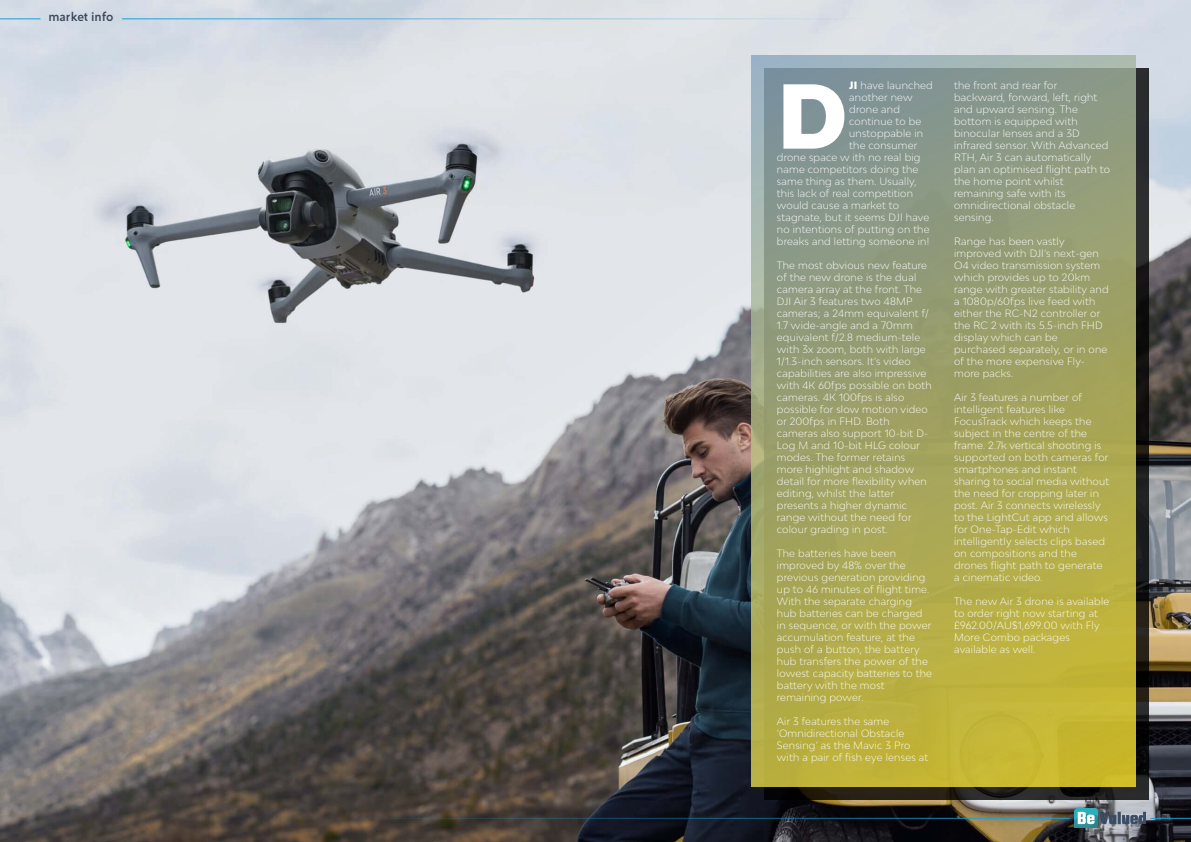
<style>
.page{position:relative;width:1191px;height:842px;background:#fff}
.page>*{position:absolute;margin:0;border:0;box-sizing:border-box;transform-origin:0 0}
.t1{font:900 86.9px "Bw Modelica";color:#fff}
.t2{font:500 12px "Creo";color:#3b4559}
.t3{font:300 10px/12px "Bw Modelica";letter-spacing:.02em;color:#fff}
.s1{font-weight:900}
</style>
<div class="page">
<img style="left:0;top:0;width:1191px;height:842px">
<hr style="left:0;top:18px;width:40px;height:1px;background:#189fd8">
<hr style="left:122px;top:18px;width:746px;height:1px;background:#189fd8">
<hr style="left:1151px;top:818px;width:40px;height:1px;background:#189fd8">
<img style="left:1074px;top:809px;width:71px;height:19px">
<hr style="left:323px;top:818px;width:746px;height:1px;background:#189fd8">
<div style="left:764px;top:68px;width:384px;height:731px;background:#000;opacity:.8"></div>
<img style="left:751px;top:55px;width:384px;height:732px">
<p class="t2" style="left:48px;top:12px;width:67px">market info</p>
<h1 class="t1" style="left:777px;top:81px;width:72px">D</h1>
<p class="t3" style="left:849px;top:80px;width:85px"><span class="s1">JI</span> have launched</p>
<p class="t3" style="left:849px;top:92px;width:65px">another new</p>
<p class="t3" style="left:849px;top:104px;width:52px">drone and</p>
<p class="t3" style="left:849px;top:116px;width:74px">continue to be</p>
<p class="t3" style="left:849px;top:128px;width:76px">unstoppable in</p>
<p class="t3" style="left:849px;top:140px;width:70px">the consumer</p>
<p class="t3" style="left:777px;top:152px;width:145px">drone space w ith no real big</p>
<p class="t3" style="left:777px;top:164px;width:143px">name competitors doing the</p>
<p class="t3" style="left:777px;top:176px;width:141px">same thing as them. Usually,</p>
<p class="t3" style="left:777px;top:188px;width:138px">this lack of real competition</p>
<p class="t3" style="left:777px;top:200px;width:123px">would cause a market to</p>
<p class="t3" style="left:777px;top:212px;width:154px">stagnate, but it seems DJI have</p>
<p class="t3" style="left:777px;top:224px;width:154px">no intentions of putting on the</p>
<p class="t3" style="left:777px;top:236px;width:154px">breaks and letting someone in!</p>
<p class="t3" style="left:777px;top:260px;width:156px">The most obvious new feature of the new drone is the dual camera array at the front. The<br>DJI Air 3 features two 48MP cameras; a 24mm equivalent f/<br>1.7 wide-angle and a 70mm equivalent f/2.8 medium-tele with 3x zoom, both with large<br>1/1.3-inch sensors. It’s video capabilities are also impressive with 4K 60fps possible on both cameras. 4K 100fps is also possible for slow motion video or 200fps in FHD. Both cameras also support 10-bit D-<br>Log M and 10-bit HLG colour modes. The former retains more highlight and shadow detail for more flexibility when editing, whilst the latter presents a higher dynamic range without the need for colour grading in post.</p>
<p class="t3" style="left:777px;top:548px;width:157px">The batteries have been improved by 48% over the previous generation providing up to 46 minutes of flight time.<br>With the separate charging hub batteries can be charged in sequence, or with the power accumulation feature, at the push of a button, the battery hub transfers the power of the lowest capacity batteries to the battery with the most remaining power.</p>
<p class="t3" style="left:777px;top:716px;width:153px">Air 3 features the same ‘Omnidirectional Obstacle<br>Sensing’ as the Mavic 3 Pro with a pair of fish eye lenses at</p>
<p class="t3" style="left:954px;top:80px;width:157px">the front and rear for backward, forward, left, right and upward sensing. The bottom is equipped with binocular lenses and a 3D infrared sensor. With Advanced<br>RTH, Air 3 can automatically plan an optimised flight path to the home point whilst remaining safe with its omnidirectional obstacle sensing.</p>
<p class="t3" style="left:954px;top:236px;width:156px">Range has been vastly improved with DJI’s next-gen<br>O4 video transmission system which provides up to 20km range with greater stability and a 1080p/60fps live feed with either the RC-N2 controller or the RC 2 with its 5.5-inch FHD display which can be purchased separately, or in one of the more expensive Fly&shy;more packs.</p>
<p class="t3" style="left:954px;top:392px;width:157px">Air 3 features a number of intelligent features like<br>FocusTrack which keeps the subject in the centre of the frame. 2.7k vertical shooting is supported on both cameras for smartphones and instant sharing to social media without the need for cropping later in post. Air 3 connects wirelessly to the LightCut app and allows for One-Tap-Edit which intelligently selects clips based on compositions and the drones flight path to generate a cinematic video.</p>
<p class="t3" style="left:954px;top:596px;width:157px">The new Air 3 drone is available to order right now starting at £962.00/AU$1,699.00 with Fly<br>More Combo packages available as well.</p>
</div>
